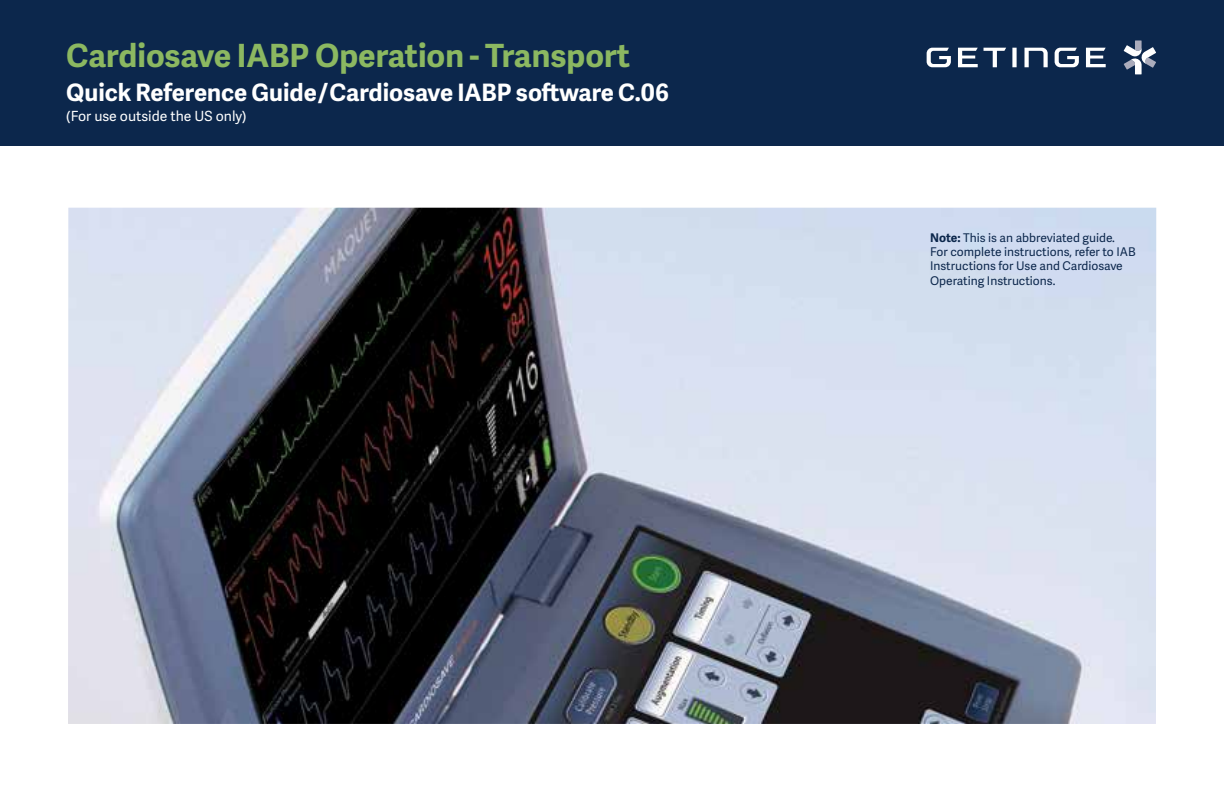
<style>
.page{position:relative;width:1224px;height:792px;background:#fff}
.page>*{position:absolute;margin:0;border:0;box-sizing:border-box;transform-origin:0 0}
.t1{font:700 32px "Adelle Sans";color:#8cb861}
.t2{font:700 24px "Adelle Sans";color:#fff}
.t3{font:14px "Adelle Sans";color:#fff}
.t4{font:12px/14.4px "Adelle Sans";color:#0c274c}
.s1{font-weight:700}
</style>
<div class="page">
<img style="left:68px;top:208px;width:1088px;height:516px">
<div style="left:0;top:0;width:1224px;height:145px;background:#0c274c"></div>
<svg style="left:1124px;top:40px;width:32px;height:34px"></svg>
<svg style="left:958px;top:48px;width:20px;height:19px"></svg>
<svg style="left:1086px;top:48px;width:20px;height:19px"></svg>
<svg style="left:984px;top:48px;width:22px;height:19px"></svg>
<svg style="left:1012px;top:48px;width:5px;height:19px"></svg>
<svg style="left:927px;top:48px;width:24px;height:19px"></svg>
<svg style="left:1055px;top:48px;width:24px;height:19px"></svg>
<svg style="left:1025px;top:48px;width:23px;height:19px"></svg>
<h1 class="t1" style="left:66px;top:32px;width:565px">Cardiosave IABP Operation - Transport</h1>
<h2 class="t2" style="left:66px;top:75px;width:604px">Quick Reference Guide/Cardiosave IABP software C.06</h2>
<p class="t3" style="left:66px;top:106px;width:182px">(For use outside the US only)</p>
<p class="t4" style="left:930px;top:230px;width:207px"><span class="s1">Note:</span> This is an abbreviated guide.<br>For complete instructions, refer to IAB Instructions for Use and Cardiosave Operating Instructions.</p>
</div>
